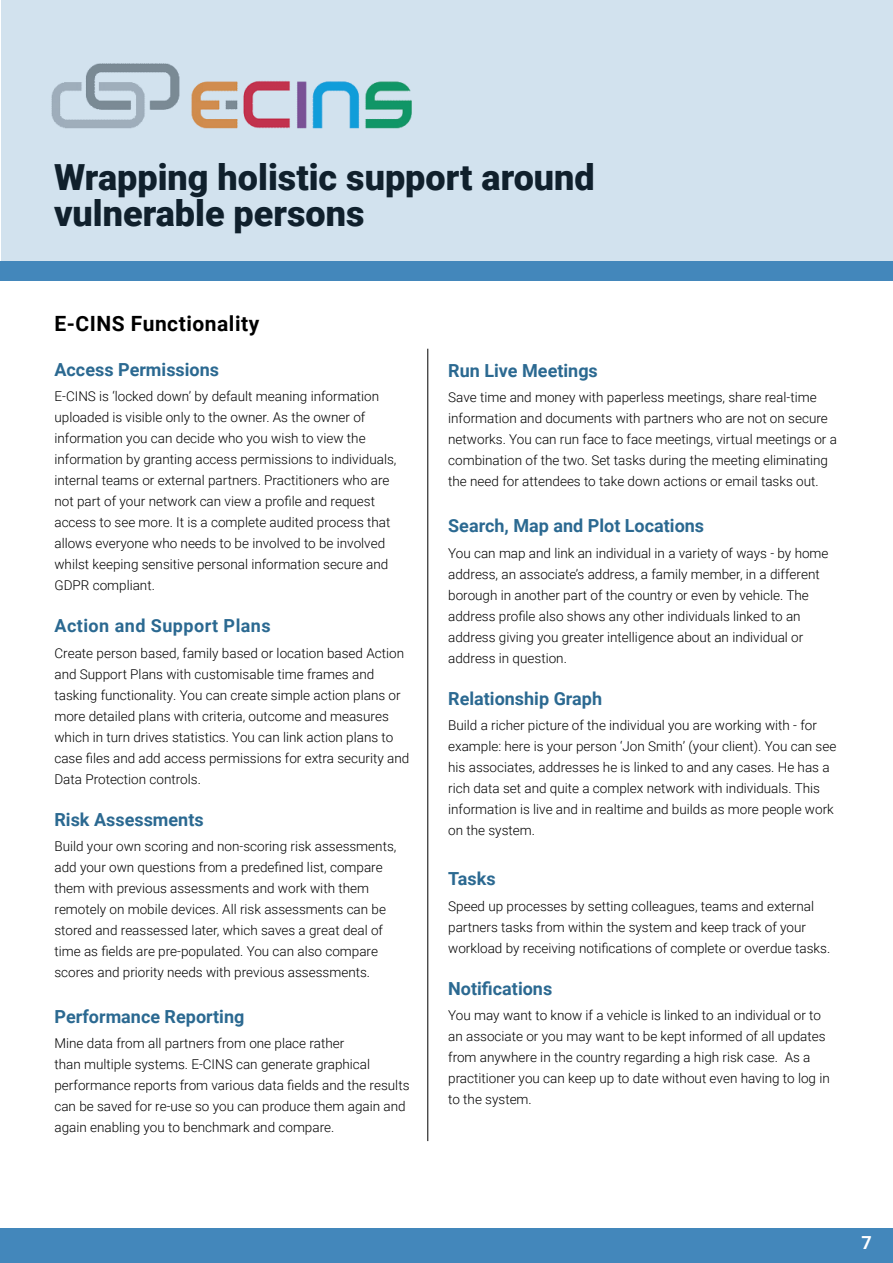
<style>
.page{position:relative;width:893px;height:1263px;background:#fff}
.page>*{position:absolute;margin:0;border:0;box-sizing:border-box;transform-origin:0 0}
.t1{font:900 36px/36px "Roboto";color:#000}
.t2{font:700 21px "Roboto";letter-spacing:.025em;color:#000}
.t3{font:700 18px "Roboto";color:#2b6991}
.t4{font:700 18px "Roboto";letter-spacing:.025em;color:#2b6991}
.t5{font:700 18px "Roboto";color:#fff}
.t6{font:300 13.5px/21px "Roboto";color:#000}
</style>
<div class="page">
<hr style="left:428px;top:349px;width:1px;height:792px;background:#000">
<div style="left:0;top:1228px;width:5px;height:35px;background:#4387bb"></div>
<div style="left:0;top:1228px;width:893px;height:34px;background:#4387bb"></div>
<hr style="left:0;top:0;width:1px;height:281px;background:#4387bb">
<svg style="left:2px;top:0;width:891px;height:281px;background:#c4d8e6"></svg>
<h1 class="t1" style="left:54px;top:158px;width:542px">Wrapping holistic support around vulnerable persons</h1>
<h2 class="t2" style="left:54px;top:309px;width:206px">E-CINS Functionality</h2>
<h3 class="t3" style="left:54px;top:357px;width:166px">Access Permissions</h3>
<p class="t6" style="left:54px;top:385px;width:343px">E-CINS is ‘locked down’ by default meaning information uploaded is visible only to the owner. As the owner of information you can decide who you wish to view the information by granting access permissions to individuals, internal teams or external partners. Practitioners who are not part of your network can view a profile and request access to see more. It is a complete audited process that allows everyone who needs to be involved to be involved whilst keeping sensitive personal information secure and GDPR compliant.</p>
<h3 class="t4" style="left:54px;top:613px;width:218px">Action and Support Plans</h3>
<p class="t6" style="left:54px;top:642px;width:356px">Create person based, family based or location based Action and Support Plans with customisable time frames and tasking functionality. You can create simple action plans or more detailed plans with criteria, outcome and measures which in turn drives statistics. You can link action plans to case files and add access permissions for extra security and Data Protection controls.</p>
<h3 class="t3" style="left:54px;top:806px;width:151px">Risk Assessments</h3>
<p class="t6" style="left:54px;top:835px;width:343px">Build your own scoring and non-scoring risk assessments, add your own questions from a predefined list, compare them with previous assessments and work with them remotely on mobile devices. All risk assessments can be stored and reassessed later, which saves a great deal of time as fields are pre-populated. You can also compare scores and priority needs with previous assessments.</p>
<h3 class="t3" style="left:54px;top:1004px;width:191px">Performance Reporting</h3>
<p class="t6" style="left:54px;top:1032px;width:357px">Mine data from all partners from one place rather<br>than multiple systems. E-CINS can generate graphical performance reports from various data fields and the results can be saved for re-use so you can produce them again and again enabling you to benchmark and compare.</p>
<h3 class="t3" style="left:448px;top:358px;width:151px">Run Live Meetings</h3>
<p class="t6" style="left:448px;top:386px;width:390px">Save time and money with paperless meetings, share real-time information and documents with partners who are not on secure networks. You can run face to face meetings, virtual meetings or a combination of the two. Set tasks during the meeting eliminating the need for attendees to take down actions or email tasks out.</p>
<h3 class="t3" style="left:448px;top:513px;width:257px">Search, Map and Plot Locations</h3>
<p class="t6" style="left:448px;top:542px;width:382px">You can map and link an individual in a variety of ways - by home address, an associate’s address, a family member, in a different borough in another part of the country or even by vehicle. The address profile also shows any other individuals linked to an address giving you greater intelligence about an individual or address in question.</p>
<h3 class="t3" style="left:448px;top:685px;width:155px">Relationship Graph</h3>
<p class="t6" style="left:448px;top:714px;width:390px">Build a richer picture of the individual you are working with - for example: here is your person ‘Jon Smith’ (your client). You can see his associates, addresses he is linked to and any cases. He has a rich data set and quite a complex network with individuals. This information is live and in realtime and builds as more people work on the system.</p>
<h3 class="t3" style="left:448px;top:866px;width:49px">Tasks</h3>
<p class="t6" style="left:448px;top:895px;width:384px">Speed up processes by setting colleagues, teams and external partners tasks from within the system and keep track of your workload by receiving notifications of complete or overdue tasks.</p>
<h3 class="t3" style="left:448px;top:975px;width:106px">Notifications</h3>
<p class="t6" style="left:448px;top:1004px;width:383px">You may want to know if a vehicle is linked to an individual or to an associate or you may want to be kept informed of all updates from anywhere in the country regarding a high risk case. As a practitioner you can keep up to date without even having to log in to the system.</p>
<h3 class="t5" style="left:862px;top:1230px;width:12px">7</h3>
</div>
